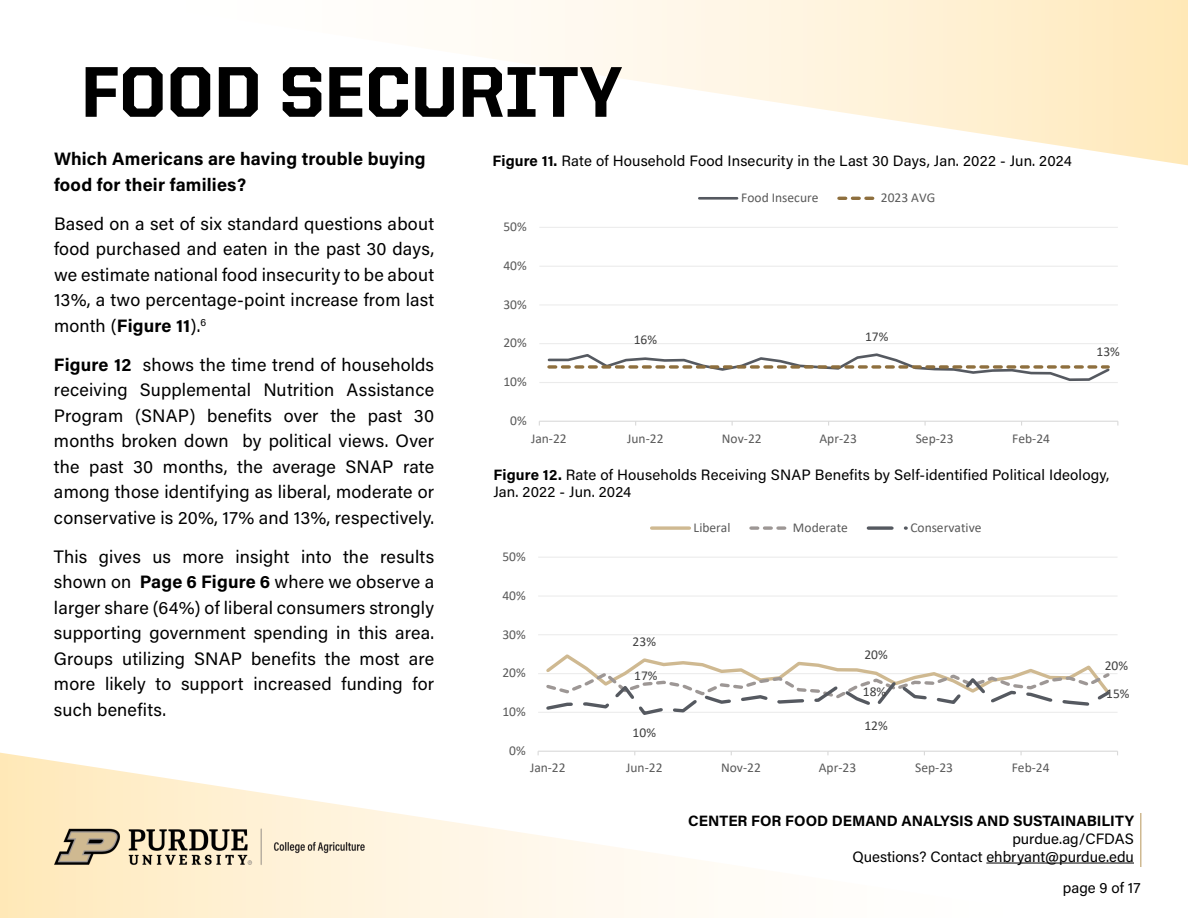
<style>
.page{position:relative;width:1188px;height:918px;background:#fff}
.page>*{position:absolute;margin:0;border:0;box-sizing:border-box;transform-origin:0 0}
.t1{font:800 72px "United Sans Reg";color:#000}
.t2{font:18px/25.5px "Acumin Pro";letter-spacing:.01em;color:#000;text-align:justify}
.t3{font:700 18px/25.5px "Acumin Pro";letter-spacing:.01em;color:#000}
.t4{font:15px/18px "Acumin Pro";letter-spacing:.01em;color:#000;text-align:right}
.t5{font:700 15px "Acumin Pro";letter-spacing:-.005em;color:#000}
.t6{font:13.5px "Calibri";color:#595959}
.t7{font:13.5px "Calibri";color:#404040}
.s1{font-weight:700}
</style>
<div class="page">
<svg style="left:480px;top:0;width:708px;height:165px"></svg>
<svg style="left:0;top:753px;width:1080px;height:165px"></svg>
<hr style="left:986px;top:863px;width:148px;height:1px;background:#000">
<hr style="left:1140px;top:813px;width:2px;height:54px;background:#cfb991">
<img style="left:54px;top:828px;width:367px;height:39px">
<hr style="left:539px;top:382px;width:579px;height:1px;background:#ebebeb">
<hr style="left:539px;top:343px;width:579px;height:1px;background:#ededed">
<hr style="left:539px;top:304px;width:579px;height:2px;background:#f5f5f5">
<hr style="left:539px;top:266px;width:579px;height:1px;background:#efefef">
<hr style="left:539px;top:227px;width:579px;height:1px;background:#ededed">
<hr style="left:539px;top:421px;width:579px;height:1px;background:#d9d9d9">
<svg style="left:547px;top:353px;width:563px;height:28px"></svg>
<hr style="left:699px;top:197px;width:38px;height:3px;background:#555960">
<svg style="left:839px;top:197px;width:36px;height:3px"></svg>
<div style="left:493px;top:506px;width:641px;height:280px;background:#fff"></div>
<hr style="left:538px;top:712px;width:580px;height:1px;background:#eee">
<hr style="left:538px;top:673px;width:580px;height:1px;background:#ededed">
<hr style="left:538px;top:634px;width:580px;height:1px;background:#efefef">
<hr style="left:538px;top:595px;width:580px;height:2px;background:#f5f5f5">
<hr style="left:538px;top:557px;width:580px;height:1px;background:#f0f0f0">
<hr style="left:538px;top:751px;width:580px;height:1px;background:#d9d9d9">
<svg style="left:546px;top:654px;width:564px;height:61px"></svg>
<svg style="left:652px;top:526px;width:37px;height:4px"></svg>
<svg style="left:751px;top:526px;width:36px;height:4px"></svg>
<svg style="left:868px;top:526px;width:38px;height:4px"></svg>
<h1 class="t1" style="left:81px;top:52px;width:543px">FOOD SECURITY</h1>
<p class="t3" style="left:54px;top:145px;width:373px">Which Americans are having trouble buying food for their families?</p>
<p class="t2" style="left:54px;top:210px;width:382px">Based on a set of six standard questions about food purchased and eaten in the past 30 days, we estimate national food insecurity to be about 13%, a two percentage-point increase from last month (<span class="s1">Figure 11</span>).<sup>6</sup></p>
<p class="t2" style="left:54px;top:351px;width:382px"><span class="s1">Figure 12</span> shows the time trend of households receiving Supplemental Nutrition Assistance Program (SNAP) benefits over the past 30 months broken down by political views. Over the past 30 months, the average SNAP rate among those identifying as liberal, moderate or conservative is 20%, 17% and 13%, respectively.</p>
<p class="t2" style="left:54px;top:543px;width:382px">This gives us more insight into the results shown on <span class="s1">Page 6 Figure 6</span> where we observe a larger share (64%) of liberal consumers strongly supporting government spending in this area.<br>Groups utilizing SNAP benefits the most are more likely to support increased funding for such benefits.</p>
<p class="t4" style="left:492px;top:151px;width:581px"><span class="s1">Figure 11.</span> Rate of Household Food Insecurity in the Last 30 Days, Jan. 2022 - Jun. 2024</p>
<p class="t6" style="left:503px;top:217px;width:25px">50%</p>
<p class="t6" style="left:503px;top:256px;width:25px">40%</p>
<p class="t6" style="left:503px;top:295px;width:25px">30%</p>
<p class="t6" style="left:503px;top:334px;width:25px">20%</p>
<p class="t6" style="left:503px;top:372px;width:25px">10%</p>
<p class="t6" style="left:510px;top:411px;width:18px">0%</p>
<p class="t6" style="left:741px;top:188px;width:79px">Food Insecure</p>
<p class="t6" style="left:881px;top:188px;width:56px">2023 AVG</p>
<p class="t7" style="left:634px;top:331px;width:25px">16%</p>
<p class="t7" style="left:865px;top:327px;width:25px">17%</p>
<p class="t6" style="left:531px;top:429px;width:37px">Jan-22</p>
<p class="t6" style="left:627px;top:429px;width:38px">Jun-22</p>
<p class="t6" style="left:722px;top:429px;width:41px">Nov-22</p>
<p class="t6" style="left:820px;top:429px;width:39px">Apr-23</p>
<p class="t6" style="left:916px;top:429px;width:39px">Sep-23</p>
<p class="t6" style="left:1012px;top:429px;width:39px">Feb-24</p>
<p class="t7" style="left:1097px;top:342px;width:25px">13%</p>
<p class="t4" style="left:494px;top:466px;width:617px;line-height:16.5px;text-align:left"><span class="s1">Figure 12.</span> Rate of Households Receiving SNAP Benefits by Self-identified Political Ideology,<br>Jan. 2022 - Jun. 2024</p>
<p class="t6" style="left:502px;top:547px;width:25px">50%</p>
<p class="t6" style="left:502px;top:586px;width:25px">40%</p>
<p class="t6" style="left:502px;top:625px;width:25px">30%</p>
<p class="t6" style="left:502px;top:664px;width:25px">20%</p>
<p class="t6" style="left:502px;top:702px;width:25px">10%</p>
<p class="t6" style="left:509px;top:741px;width:18px">0%</p>
<p class="t6" style="left:694px;top:518px;width:38px">Liberal</p>
<p class="t6" style="left:793px;top:518px;width:56px">Moderate</p>
<p class="t6" style="left:910px;top:518px;width:73px">Conservative</p>
<p class="t7" style="left:633px;top:632px;width:25px">23%</p>
<p class="t7" style="left:634px;top:667px;width:25px">17%</p>
<p class="t7" style="left:633px;top:723px;width:25px">10%</p>
<p class="t7" style="left:864px;top:645px;width:25px">20%</p>
<p class="t7" style="left:863px;top:682px;width:25px">18%</p>
<p class="t7" style="left:864px;top:716px;width:25px">12%</p>
<p class="t6" style="left:530px;top:759px;width:37px">Jan-22</p>
<p class="t6" style="left:626px;top:759px;width:38px">Jun-22</p>
<p class="t6" style="left:721px;top:759px;width:41px">Nov-22</p>
<p class="t6" style="left:819px;top:759px;width:39px">Apr-23</p>
<p class="t6" style="left:915px;top:759px;width:39px">Sep-23</p>
<p class="t6" style="left:1012px;top:759px;width:39px">Feb-24</p>
<p class="t7" style="left:1105px;top:656px;width:25px">20%</p>
<p class="t7" style="left:1106px;top:684px;width:25px">15%</p>
<p class="t5" style="left:688px;top:810px;width:447px">CENTER FOR FOOD DEMAND ANALYSIS AND SUSTAINABILITY</p>
<p class="t4" style="left:852px;top:829px;width:283px">purdue.ag/CFDAS<br>Questions? Contact ehbryant@purdue.edu</p>
<p class="t4" style="left:1063px;top:879px;width:79px">page 9 of 17</p>
</div>
